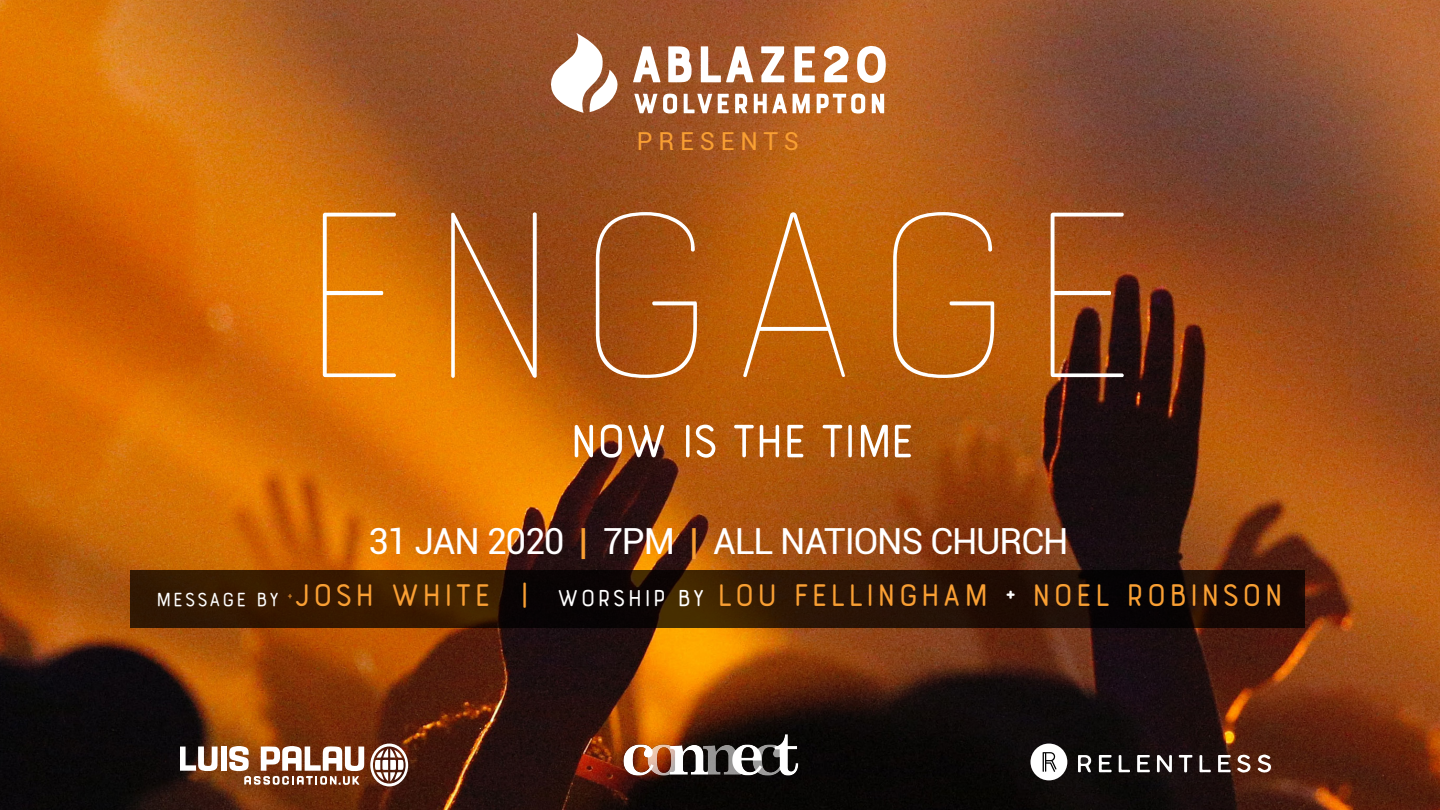
<style>
.page{position:relative;width:1440px;height:810px;background:#fff}
.page>*{position:absolute;margin:0;border:0;box-sizing:border-box;transform-origin:0 0}
.t1{font:300px "Bourton Line";letter-spacing:-.1em;color:#fff}
.t2{font:700 54px "Bourton Line";letter-spacing:-.1em;color:#fff}
.t3{font:700 36px "Bourton Line";color:#f99f33}
.t4{font:36px "Roboto";letter-spacing:-.03em;color:#fff}
.t5{font:24.75px "Roboto";letter-spacing:.24em;color:#f99f33}
.t6{font:700 22.5px "Bourton Line";color:#fff}
.t7{font:8.25px "Roboto";color:#f99f33}
.s1{color:#f99f33}
.s2{font-size:27px;color:#fff}
.s3{color:#fff}
</style>
<div class="page">
<img style="left:0;top:0;width:1440px;height:810px">
<svg style="left:130px;top:571px;width:1175px;height:57px;background:#261203"></svg>
<img style="left:612px;top:731px;width:211px;height:55px">
<svg style="left:180px;top:746px;width:38px;height:25px"></svg>
<div style="left:221px;top:747px;width:5px;height:24px;background:#fff"></div>
<svg style="left:229px;top:746px;width:135px;height:40px"></svg>
<svg style="left:370px;top:744px;width:38px;height:42px"></svg>
<svg style="left:1157px;top:755px;width:15px;height:18px"></svg>
<svg style="left:1099px;top:755px;width:13px;height:17px"></svg>
<svg style="left:1137px;top:755px;width:13px;height:17px"></svg>
<svg style="left:1218px;top:755px;width:13px;height:17px"></svg>
<svg style="left:1257px;top:755px;width:14px;height:18px"></svg>
<svg style="left:1237px;top:754px;width:14px;height:19px"></svg>
<svg style="left:1179px;top:755px;width:14px;height:17px"></svg>
<svg style="left:1199px;top:755px;width:12px;height:17px"></svg>
<svg style="left:1119px;top:755px;width:11px;height:17px"></svg>
<svg style="left:1078px;top:755px;width:14px;height:18px"></svg>
<div style="left:1030px;top:744px;width:37px;height:36px;background:#fff;border-radius:50%"></div>
<svg style="left:1043px;top:752px;width:14px;height:20px"></svg>
<svg style="left:668px;top:46px;width:24px;height:36px"></svg>
<svg style="left:857px;top:45px;width:29px;height:40px"></svg>
<svg style="left:824px;top:45px;width:25px;height:37px"></svg>
<svg style="left:550px;top:33px;width:68px;height:80px"></svg>
<svg style="left:633px;top:46px;width:28px;height:36px"></svg>
<svg style="left:795px;top:46px;width:20px;height:36px"></svg>
<svg style="left:761px;top:46px;width:23px;height:36px"></svg>
<svg style="left:701px;top:46px;width:53px;height:36px"></svg>
<svg style="left:634px;top:94px;width:23px;height:19px"></svg>
<svg style="left:793px;top:94px;width:17px;height:19px"></svg>
<svg style="left:872px;top:94px;width:12px;height:19px"></svg>
<svg style="left:663px;top:94px;width:14px;height:20px"></svg>
<svg style="left:735px;top:94px;width:12px;height:19px"></svg>
<svg style="left:754px;top:94px;width:33px;height:19px"></svg>
<svg style="left:718px;top:94px;width:11px;height:19px"></svg>
<svg style="left:817px;top:94px;width:48px;height:20px"></svg>
<svg style="left:684px;top:94px;width:28px;height:19px"></svg>
<p class="t5" style="left:637px;top:124px;width:164px">PRESENTS</p>
<p class="t1" style="left:277px;top:118px;width:887px">Engage</p>
<p class="t2" style="left:568px;top:408px;width:350px">NOW IS THE TIME</p>
<p class="t4" style="left:368px;top:516px;width:702px">31 JAN 2020 <span class="s1">|</span> 7PM <span class="s1">|</span> ALL NATIONS CHURCH</p>
<p class="t6" style="left:155px;top:585px;width:126px">MESSAGE BY</p>
<p class="t7" style="left:288px;top:590px;width:6px">+</p>
<p class="t3" style="left:293px;top:573px;width:993px">JOSH WHITE | <span class="s2">WORSHIP BY</span> LOU FELLINGHAM <span class="s3">+</span> NOEL ROBINSON</p>
</div>
